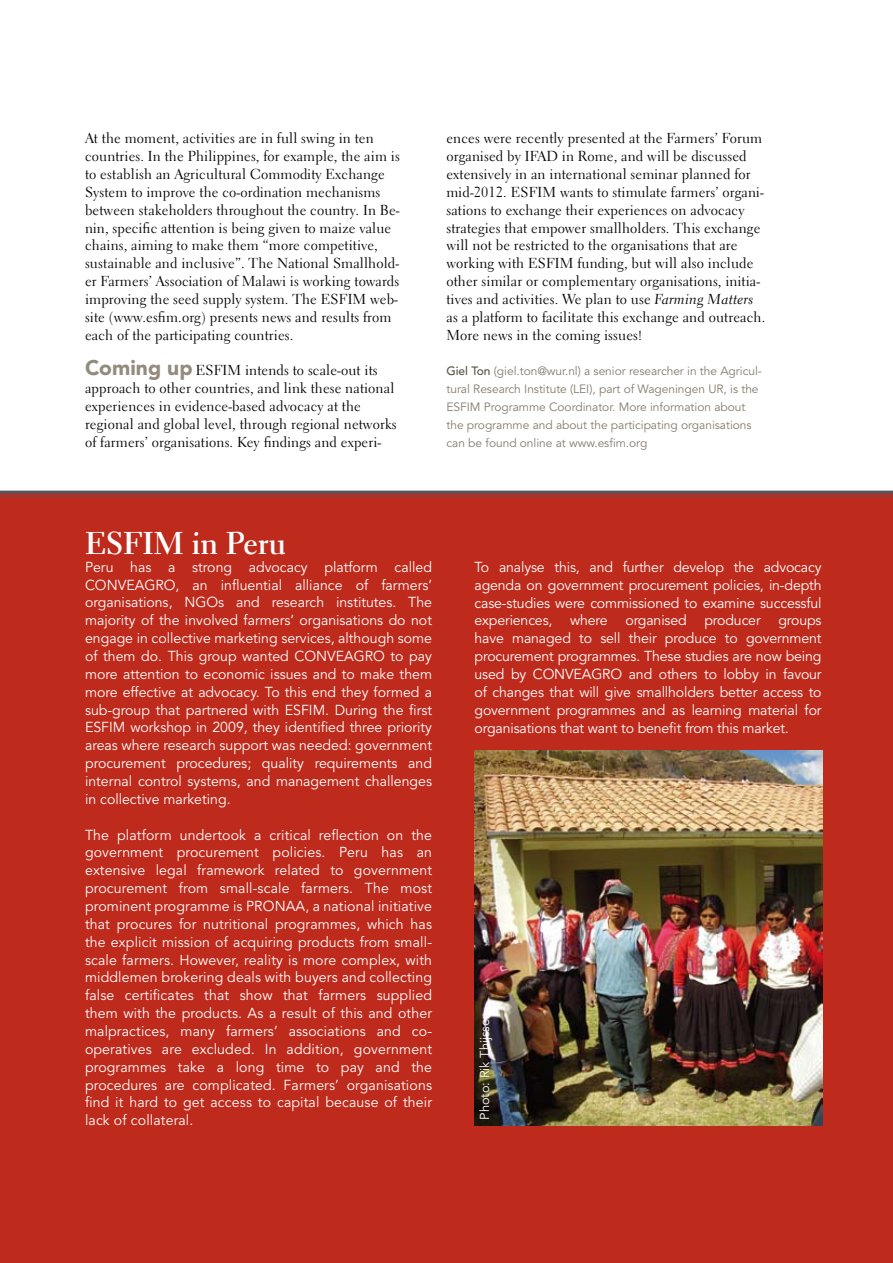
<style>
.page{position:relative;width:893px;height:1263px;background:#fff}
.page>*{position:absolute;margin:0;border:0;box-sizing:border-box;transform-origin:0 0}
.t1{font:700 31.5px "Electra LT Std";letter-spacing:-.005em;color:#fff}
.t2{font:14.4px/17.9px "Avenir LT Std";color:#fff;text-align:justify}
.t3{font:14.4px/17.9px "Electra LT Std";letter-spacing:.01em;color:#000}
.t4{font:12.9px "Avenir LT Std";color:#fff}
.t5{font:12px/17.9px "Avenir LT Std";letter-spacing:-.005em;color:#847b6c}
.s1{font-family:"Avenir LT Std";font-weight:900;font-size:21px;color:#938b7d}
.s2{font-family:"Electra LT Std Cursive"}
.s3{font-weight:500;color:#585241}
</style>
<div class="page">
<div style="left:0;top:492px;width:893px;height:771px;background:#be2a1c"></div>
<img style="left:474px;top:750px;width:348px;height:375px">
<hr style="left:0;top:491px;width:893px;height:3px;background:#55555d">
<hr style="left:0;top:496px;width:893px;height:1px;background:#55555d">
<p class="t3" style="left:85px;top:129px;width:316px">At the moment, activities are in full swing in ten countries. In the Philippines, for example, the aim is to establish an Agricultural Commodity Exchange System to improve the co-ordination mechanisms between stakeholders throughout the country. In Be&shy;nin, specific attention is being given to maize value chains, aiming to make them “more competitive, sustainable and inclusive”. The National Smallhold&shy;er Farmers’ Association of Malawi is working towards improving the seed supply system. The ESFIM web&shy;site (www.esfim.org) presents news and results from each of the participating countries.</p>
<p class="t3" style="left:85px;top:361px;width:313px"><span class="s1">Coming up</span> ESFIM intends to scale-out its approach to other countries, and link these national experiences in evidence-based advocacy at the regional and global level, through regional networks of farmers’ organisations. Key findings and experi-</p>
<p class="t3" style="left:446px;top:129px;width:320px">ences were recently presented at the Farmers’ Forum organised by IFAD in Rome, and will be discussed extensively in an international seminar planned for mid-2012. ESFIM wants to stimulate farmers’ organi&shy;sations to exchange their experiences on advocacy strategies that empower smallholders. This exchange will not be restricted to the organisations that are working with ESFIM funding, but will also include other similar or complementary organisations, initia&shy;tives and activities. We plan to use <span class="s2">Farming Matters </span>as a platform to facilitate this exchange and outreach.<br>More news in the coming issues!</p>
<p class="t5" style="left:446px;top:363px;width:317px"><span class="s3">Giel Ton</span> (giel.ton@wur.nl) a senior researcher in the Agricul&shy;tural Research Institute (LEI), part of Wageningen UR, is the ESFIM Programme Coordinator. More information about the programme and about the participating organisations can be found online at www.esfim.org</p>
<p class="t1" style="left:85px;top:523px;width:203px">ESFIM in Peru</p>
<p class="t2" style="left:85px;top:558px;width:348px">Peru has a strong advocacy platform called CONVEAGRO, an influential alliance of farmers’ organisations, NGOs and research institutes. The majority of the involved farmers’ organisations do not engage in collective marketing services, although some of them do. This group wanted CONVEAGRO to pay more attention to economic issues and to make them more effective at advocacy. To this end they formed a sub-group that partnered with ESFIM. During the first ESFIM workshop in 2009, they identified three priority areas where research support was needed: government procurement procedures; quality requirements and internal control systems, and management challenges in collective marketing.</p>
<p class="t2" style="left:85px;top:826px;width:349px">The platform undertook a critical reflection on the government procurement policies. Peru has an extensive legal framework related to government procurement from small-scale farmers. The most prominent programme is PRONAA, a national initiative that procures for nutritional programmes, which has the explicit mission of acquiring products from small&shy;scale farmers. However, reality is more complex, with middlemen brokering deals with buyers and collecting false certificates that show that farmers supplied them with the products. As a result of this and other malpractices, many farmers’ associations and co&shy;operatives are excluded. In addition, government programmes take a long time to pay and the procedures are complicated. Farmers’ organisations find it hard to get access to capital because of their lack of collateral.</p>
<p class="t2" style="left:475px;top:558px;width:349px">To analyse this, and further develop the advocacy agenda on government procurement policies, in-depth case-studies were commissioned to examine successful experiences, where organised producer groups have managed to sell their produce to government procurement programmes. These studies are now being used by CONVEAGRO and others to lobby in favour of changes that will give smallholders better access to government programmes and as learning material for organisations that want to benefit from this market.</p>
<p class="t4" style="left:477px;top:1120px;width:109px;rotate:-90deg">Photo: Rik Thijssen</p>
</div>
